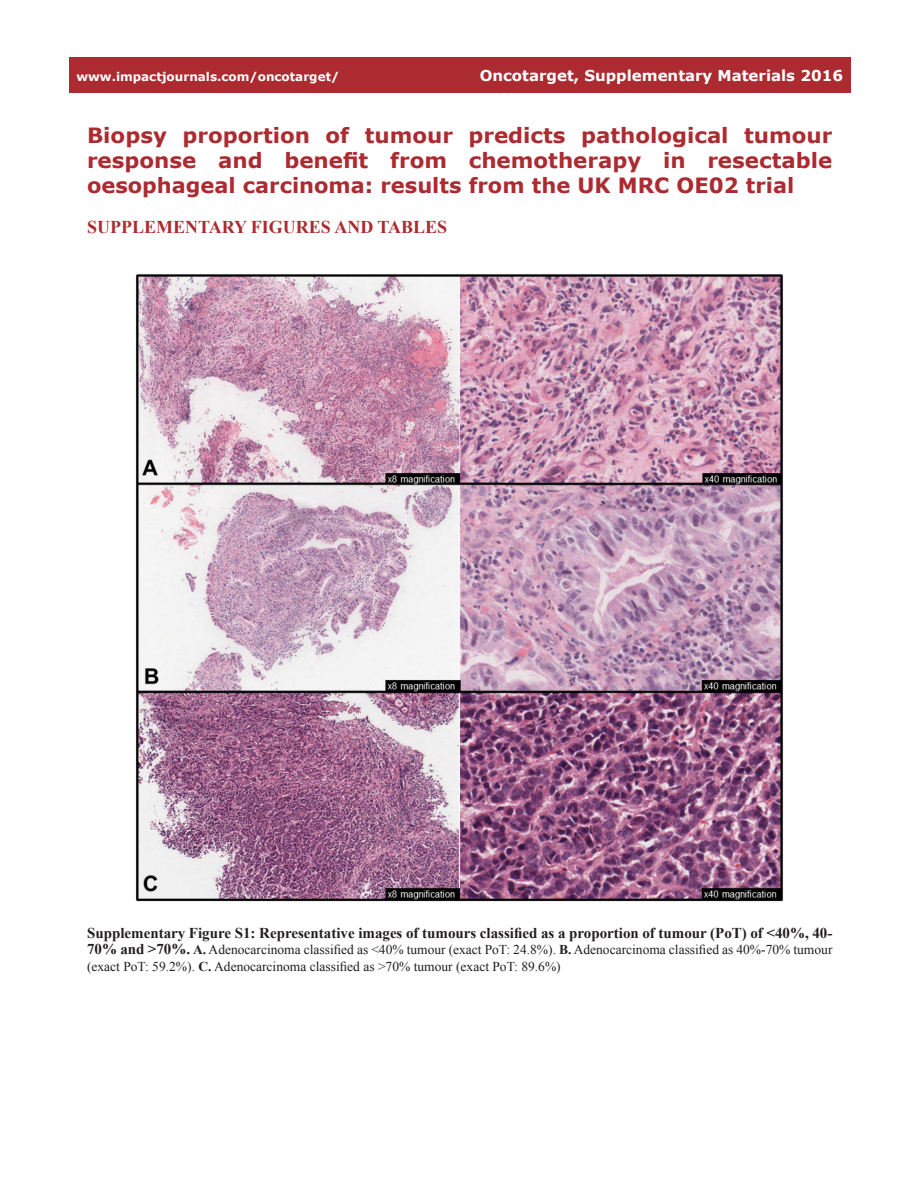
<style>
.page{position:relative;width:918px;height:1188px;background:#fff}
.page>*{position:absolute;margin:0;border:0;box-sizing:border-box;transform-origin:0 0}
.t1{font:700 21px/25.2px "Verdana";color:#ac2b31;text-align:justify}
.Heading{font:700 18px "Times New Roman";color:#ac2b31}
.figuretext{font:700 15px "Times New Roman";color:#231f20}
.Web_left{font:700 15px "Verdana";color:#fff}
.figuretext-2{font:13.5px/16.2px "Times New Roman";color:#231f20}
.Web_left-2{font:700 12px "Verdana";color:#fff}
.s1{font-weight:700;font-size:15px}
.s2{font-weight:700}
</style>
<div class="page">
<div style="left:69px;top:57px;width:781px;height:36px;background:#ac2b31"></div>
<img style="left:135px;top:274px;width:648px;height:628px">
<p class="Web_left-2" style="left:76px;top:68px;width:264px">www.impactjournals.com/oncotarget/</p>
<p class="Web_left" style="left:480px;top:65px;width:365px">Oncotarget, Supplementary Materials 2016</p>
<p class="t1" style="left:87px;top:122px;width:747px">Biopsy proportion of tumour predicts pathological tumour response and benefit from chemotherapy in resectable oesophageal carcinoma: results from the UK MRC OE02 trial</p>
<p class="Heading" style="left:87px;top:214px;width:362px">SUPPLEMENTARY FIGURES AND TABLES</p>
<p class="figuretext" style="left:87px;top:923px;width:747px">Supplementary Figure S1: Representative images of tumours classified as a proportion of tumour (PoT) of &lt;40%, 40-</p>
<p class="figuretext-2" style="left:87px;top:941px;width:747px"><span class="s1">70% and &gt;70%.</span> <span class="s2">A.</span> Adenocarcinoma classified as &lt;40% tumour (exact PoT: 24.8%). <span class="s2">B.</span> Adenocarcinoma classified as 40%-70% tumour (exact PoT: 59.2%). <span class="s2">C.</span> Adenocarcinoma classified as &gt;70% tumour (exact PoT: 89.6%)</p>
</div>
